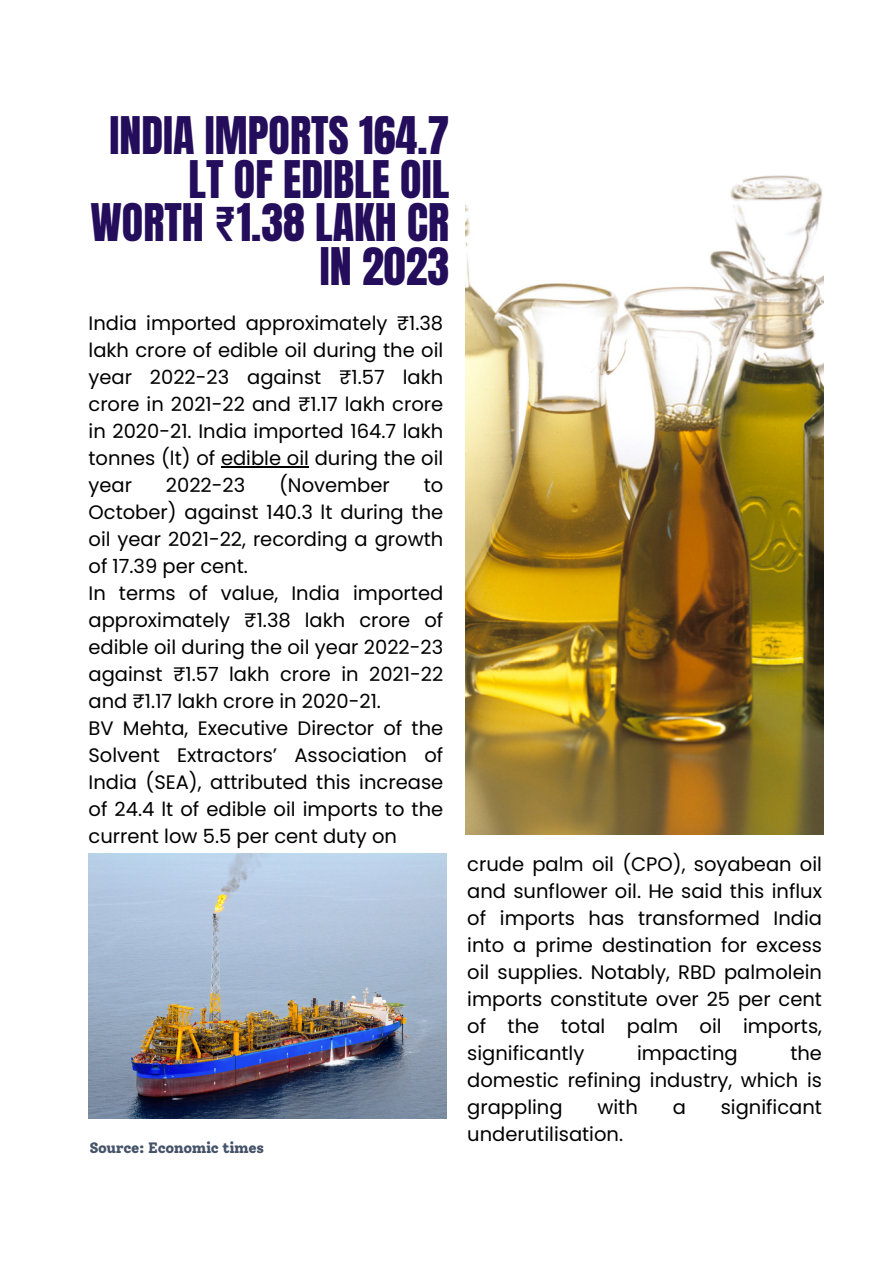
<style>
.page{position:relative;width:893px;height:1264px;background:#fff}
.page>*{position:absolute;margin:0;border:0;box-sizing:border-box;transform-origin:0 0}
.t1{font:44.1px/43.5px "Anton";color:#240d5b;text-align:right}
.t2{font:19.5px/27px "Poppins";color:#000;text-align:justify}
.t3{font:800 15px "Solway";letter-spacing:-.025em;color:#455369}
</style>
<div class="page">
<img style="left:466px;top:175px;width:357px;height:659px">
<img style="left:88px;top:853px;width:358px;height:265px">
<hr style="left:221px;top:466px;width:88px;height:1px;background:#000">
<p class="t1" style="left:91px;top:115px;width:360px">INDIA IMPORTS 164.7<br>LT OF EDIBLE OIL<br>WORTH ₹1.38 LAKH CR<br>IN 2023</p>
<p class="t2" style="left:88px;top:310px;width:356px">India imported approximately ₹1.38 lakh crore of edible oil during the oil year 2022-23 against ₹1.57 lakh crore in 2021-22 and ₹1.17 lakh crore in 2020-21. India imported 164.7 lakh tonnes (lt) of edible oil during the oil year</p>
<p class="t2" style="left:166px;top:472px;width:81px">2022-23</p>
<p class="t2" style="left:279px;top:472px;width:112px">(November</p>
<p class="t2" style="left:88px;top:472px;width:356px;text-indent:335px">to October) against 140.3 lt during the oil year 2021-22, recording a growth of 17.39 per cent.</p>
<p class="t2" style="left:88px;top:580px;width:356px">In terms of value, India imported approximately ₹1.38 lakh crore of edible oil during the oil year 2022-23 against ₹1.57 lakh crore in 2021-22 and ₹1.17 lakh crore in 2020-21.</p>
<p class="t2" style="left:88px;top:715px;width:356px">BV Mehta, Executive Director of the Solvent Extractors’ Association of India (SEA), attributed this increase of 24.4 lt of edible oil imports to the current low 5.5 per cent duty on</p>
<p class="t3" style="left:89px;top:1138px;width:176px">Source: Economic times</p>
<p class="t2" style="left:467px;top:850px;width:356px">crude palm oil (CPO), soyabean oil and sunflower oil. He said this influx of imports has transformed India into a prime destination for excess oil supplies. Notably, RBD palmolein imports constitute over 25 per cent of the total palm oil imports, significantly</p>
<p class="t2" style="left:637px;top:1039px;width:102px">impacting</p>
<p class="t2" style="left:467px;top:1039px;width:356px;text-indent:323px">the domestic refining industry, which is grappling</p>
<p class="t2" style="left:597px;top:1093px;width:42px">with</p>
<p class="t2" style="left:672px;top:1093px;width:15px">a</p>
<p class="t2" style="left:720px;top:1093px;width:103px">significant</p>
<p class="t2" style="left:467px;top:1120px;width:157px">underutilisation.</p>
</div>
